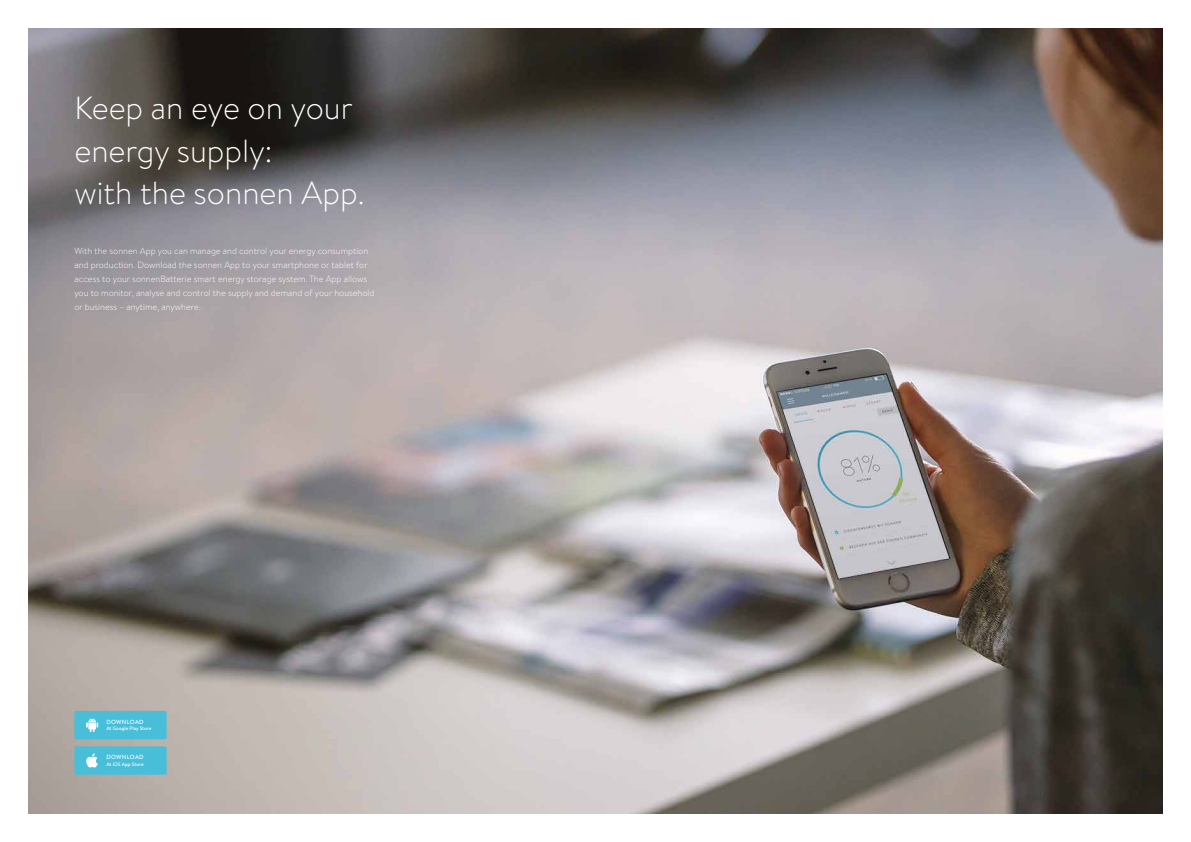
<style>
.page{position:relative;width:1191px;height:842px;background:#fff}
.page>*{position:absolute;margin:0;border:0;box-sizing:border-box;transform-origin:0 0}
.t1{font:300 32px/42.5px "Brandon Text";color:#fff}
.t2{font:300 9px/14.2px "Brandon Text";color:#fff}
.t3{font:500 6px "Brandon Text";letter-spacing:.05em;color:#fff}
.t4{font:500 5px "Brandon Text";color:#fff}
</style>
<div class="page">
<img style="left:28px;top:28px;width:1134px;height:786px">
<div style="left:74px;top:711px;width:93px;height:28px;background:#48bed8"></div>
<svg style="left:86px;top:718px;width:12px;height:14px"></svg>
<div style="left:74px;top:746px;width:93px;height:29px;background:#48bed8"></div>
<svg style="left:86px;top:753px;width:12px;height:14px"></svg>
<h1 class="t1" style="left:74px;top:86px;width:292px">Keep an eye on your energy supply:<br>with the sonnen App.</h1>
<p class="t2" style="left:74px;top:243px;width:301px">With the sonnen App you can manage and control your energy consumption and production. Download the sonnen App to your smartphone or tablet for access to your sonnenBatterie smart energy storage system. The App allows you to monitor, analyse and control the supply and demand of your household or business – anytime, anywhere.</p>
<p class="t3" style="left:106px;top:718px;width:39px">DOWNLOAD</p>
<p class="t4" style="left:106px;top:725px;width:47px">At Google Play Store</p>
<p class="t3" style="left:106px;top:753px;width:39px">DOWNLOAD</p>
<p class="t4" style="left:106px;top:761px;width:39px">At iOS App Store</p>
</div>
